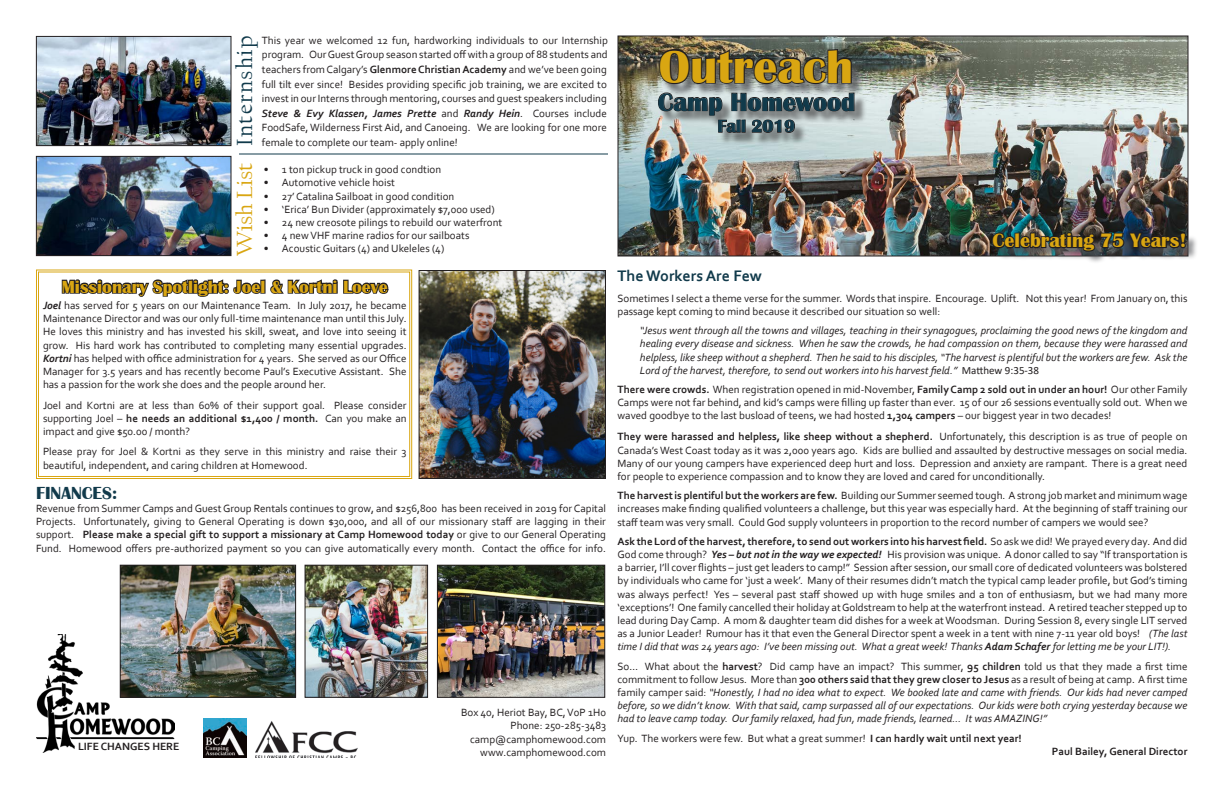
<style>
.page{position:relative;width:1224px;height:792px;background:#fff}
.page>*{position:absolute;margin:0;border:0;box-sizing:border-box;transform-origin:0 0}
.t1{font:700 48px "Britannic";color:#d9a612}
.t2{font:700 26px "Britannic";color:#113a4b}
.t3{font:23px "Californian FB";letter-spacing:.055em;color:#113a4b}
.t4{font:23px "Californian FB";color:#d9a612}
.t5{font:700 20px "Britannic";color:#d9a612}
.t6{font:700 18px "Britannic";color:#d9a612}
.t7{font:700 18px "Britannic";color:#113a4b}
.t8{font:700 16px "Corbel";color:#113a4b}
.t9{font:11px/13.2px "Corbel";color:#231f20;text-align:justify}
.t10{font:italic 11px/13.2px "Corbel";color:#231f20;text-align:justify}
.t11{font:700 11px "Corbel";color:#231f20}
.s1{font-weight:700}
.s2{font-weight:700;font-style:italic}
.s3{font-family:"Calibri";font-style:normal}
.s4{font-style:italic}
.s5{font-style:normal}
.s6{font-weight:700;font-style:normal}
</style>
<div class="page">
<svg style="left:36px;top:269px;width:377px;height:210px"></svg>
<div style="left:38px;top:272px;width:372px;height:205px;border:1px solid #d9a612"></div>
<img style="left:620px;top:38px;width:566px;height:216px">
<div style="left:618px;top:36px;width:570px;height:220px;border:1px solid #231f20"></div>
<img style="left:256px;top:721px;width:102px;height:37px">
<img style="left:203px;top:718px;width:44px;height:40px">
<img style="left:421px;top:272px;width:183px;height:205px">
<div style="left:419px;top:270px;width:187px;height:209px;border:1px solid #231f20"></div>
<img style="left:36px;top:634px;width:139px;height:118px">
<div style="left:661px;top:51px;width:203px;height:45px;background:#515256;opacity:.75"></div>
<img style="left:658px;top:48px;width:195px;height:37px">
<div style="left:660px;top:94px;width:207px;height:51px;background:#231f20;opacity:.6"></div>
<svg style="left:658px;top:92px;width:197px;height:41px;background:#9ba2a2"></svg>
<img style="left:307px;top:567px;width:119px;height:129px">
<div style="left:305px;top:565px;width:123px;height:133px;border:1px solid #231f20"></div>
<img style="left:38px;top:38px;width:191px;height:106px">
<div style="left:36px;top:36px;width:195px;height:110px;border:1px solid #231f20"></div>
<img style="left:38px;top:158px;width:191px;height:96px">
<div style="left:36px;top:156px;width:195px;height:100px;border:1px solid #231f20"></div>
<svg style="left:61px;top:269px;width:328px;height:29px"></svg>
<img style="left:122px;top:567px;width:172px;height:129px">
<div style="left:120px;top:565px;width:176px;height:133px;border:1px solid #231f20"></div>
<img style="left:439px;top:567px;width:164px;height:129px">
<div style="left:437px;top:565px;width:168px;height:133px;border:1px solid #231f20"></div>
<div style="left:229px;top:158px;width:30px;height:103px;background:#fff"></div>
<div style="left:994px;top:234px;width:204px;height:30px;background:#515256;opacity:.75"></div>
<img style="left:991px;top:212px;width:196px;height:41px">
<hr style="left:239px;top:154px;width:369px;height:1px;background:#113a4b">
<p class="t3" style="left:232px;top:146px;width:112px;rotate:-90deg">Internship</p>
<p class="t9" style="left:262px;top:32px;width:348px;line-height:14.6px">This year we welcomed 12 fun, hardworking individuals to our Internship program. Our Guest Group season started off with a group of 88 students and teachers from Calgary’s <span class="s1">Glenmore Christian Academy</span> and we’ve been going full tilt ever since! Besides providing specific job training, we are excited to invest in our Interns through mentoring, courses and guest speakers including <span class="s2">Steve &amp; Evy Klassen, James Prette</span> and <span class="s2">Randy Hein</span>. Courses include FoodSafe, Wilderness First Aid, and Canoeing. We are looking for one more female to complete our team- apply online!</p>
<p class="t1" style="left:659px;top:40px;width:196px">Outreach</p>
<p class="t2" style="left:658px;top:87px;width:199px">Camp Homewood</p>
<p class="t7" style="left:718px;top:116px;width:79px">Fall 2019</p>
<p class="t4" style="left:232px;top:256px;width:95px;rotate:-90deg">Wish List</p>
<p class="t9" style="left:264px;top:163px;width:179px">• 1 ton pickup truck in good condtion</p>
<p class="t9" style="left:264px;top:176px;width:133px">• Automotive vehicle hoist</p>
<p class="t9" style="left:264px;top:189px;width:192px">• 27’ Catalina Sailboat in good condition</p>
<p class="t9" style="left:264px;top:202px;width:232px">• ‘Erica’ Bun Divider (approximately $7,000 used)</p>
<p class="t9" style="left:264px;top:215px;width:240px">• 24 new creosote pilings to rebuild our waterfront</p>
<p class="t9" style="left:264px;top:229px;width:207px">• 4 new VHF marine radios for our sailboats</p>
<p class="t9" style="left:264px;top:242px;width:182px">• Acoustic Guitars (4) and Ukeleles (4)</p>
<p class="t5" style="left:993px;top:229px;width:196px">Celebrating 75 Years!</p>
<p class="t6" style="left:62px;top:277px;width:328px">Missionary Spotlight: Joel &amp; Kortni Loeve</p>
<p class="t9" style="left:43px;top:299px;width:365px"><span class="s2">Joel</span> has served for 5 years on our Maintenance Team. In July 2017, he became Maintenance Director and was our only full-time maintenance man until this July.<br>He loves this ministry and has invested his skill, sweat, and love into seeing it grow. His hard work has contributed to completing many essential upgrades.<br><span class="s2">Kortni</span> has helped with office administration for 4 years. She served as our Office Manager for 3.5 years and has recently become Paul’s Executive Assistant. She has a passion for the work she does and the people around her.</p>
<p class="t9" style="left:43px;top:398px;width:365px">Joel and Kortni are at less than 60% of their support goal. Please consider supporting Joel – <span class="s1">he needs an additional $1,400 / month.</span> Can you make an impact and give $50.00 / month?</p>
<p class="t9" style="left:43px;top:445px;width:365px">Please pray for Joel &amp; Kortni as they serve in this ministry and raise their 3 beautiful, independent, and caring children at Homewood.</p>
<p class="t7" style="left:36px;top:483px;width:83px">FINANCES:</p>
<p class="t9" style="left:36px;top:501px;width:572px">Revenue from Summer Camps and Guest Group Rentals continues to grow, and $256,800 has been received in 2019 for Capital Projects. Unfortunately, giving to General Operating is down $30,000, and all of our missionary staff are lagging in their support. <span class="s1">Please make a special gift to support a missionary at Camp Homewood today</span> or give to our General Operating Fund. Homewood offers pre-authorized payment so you can give automatically every month. Contact the office for info.</p>
<p class="t11" style="left:78px;top:740px;width:103px">LIFE CHANGES HERE</p>
<p class="t9" style="left:461px;top:706px;width:146px">Box 40, Heriot Bay, BC, V0P 1H0</p>
<p class="t9" style="left:510px;top:719px;width:97px">Phone: 250-285-3483</p>
<p class="t9" style="left:470px;top:732px;width:137px;text-align:right">camp@camphomewood.com www.camphomewood.com</p>
<p class="t8" style="left:618px;top:266px;width:146px">The Workers Are Few</p>
<p class="t9" style="left:618px;top:291px;width:571px">Sometimes I select a theme verse for the summer. Words that inspire. Encourage. Uplift. Not this year! From January on, this passage kept coming to mind because it described our situation so well:</p>
<p class="t10" style="left:640px;top:324px;width:549px">“Jesus went through all the towns and villages, teaching in their synagogues, proclaiming the good news of the kingdom and healing every disease and sickness. When he saw the crowds, he had compassion on them, because they were harassed and helpless, like sheep without a shepherd. Then he said to his disciples, “The harvest is plentiful but the workers are few. Ask the Lord of the harvest, therefore, to send out workers into his harvest field.” <span class="s3">Matthew 9:35-38</span></p>
<p class="t9" style="left:618px;top:382px;width:572px"><span class="s1">There were crowds.</span> When registration opened in mid-November, <span class="s1">Family Camp 2 sold out in under an hour!</span> Our other Family Camps were not far behind, and kid’s camps were filling up faster than ever. 15 of our 26 sessions eventually sold out. When we waved goodbye to the last busload of teens, we had hosted <span class="s1">1,304 campers</span> – our biggest year in two decades!</p>
<p class="t9" style="left:618px;top:430px;width:572px"><span class="s1">They were harassed and helpless, like sheep without a shepherd.</span> Unfortunately, this description is as true of people on Canada’s West Coast today as it was 2,000 years ago. Kids are bullied and assaulted by destructive messages on social media.<br>Many of our young campers have experienced deep hurt and loss. Depression and anxiety are rampant. There is a great need for people to experience compassion and to know they are loved and cared for unconditionally.</p>
<p class="t9" style="left:618px;top:489px;width:572px"><span class="s1">The harvest is plentiful but the workers are few.</span> Building our Summer seemed tough. A strong job market and minimum wage increases make finding qualified volunteers a challenge, but this year was especially hard. At the beginning of staff training our staff team was very small. Could God supply volunteers in proportion to the record number of campers we would see?</p>
<p class="t9" style="left:618px;top:534px;width:572px"><span class="s1">Ask the Lord of the harvest, therefore, to send out workers into his harvest field.</span> So ask we did! We prayed every day. And did God come through? <span class="s2">Yes – but not in the way we expected!</span> His provision was unique. A donor called to say “If transportation is a barrier, I’ll cover flights – just get leaders to camp!” Session after session, our small core of dedicated volunteers was bolstered by individuals who came for ‘just a week’. Many of their resumes didn’t match the typical camp leader profile, but God’s timing was always perfect! Yes – several past staff showed up with huge smiles and a ton of enthusiasm, but we had many more ‘exceptions’! One family cancelled their holiday at Goldstream to help at the waterfront instead. A retired teacher stepped up to lead during Day Camp. A mom &amp; daughter team did dishes for a week at Woodsman. During Session 8, every single LIT served as a Junior Leader! Rumour has it that even the General Director spent a week in a tent with nine 7-11 year old boys! <span class="s4">(The last time I did that was 24 years ago: I’ve been missing out. What a great week! Thanks</span> <span class="s2">Adam Schafer</span> <span class="s4">for letting me be your LIT!).</span></p>
<p class="t10" style="left:618px;top:659px;width:572px"><span class="s5">So… What about the</span> <span class="s6">harvest</span><span class="s5">? Did camp have an impact? This summer,</span> <span class="s6">95 children</span> <span class="s5">told us that they made a first time commitment to follow Jesus. More than</span> <span class="s6">300 others said that they grew closer to Jesus</span> <span class="s5">as a result of being at camp. A first time family camper said:</span> “Honestly, I had no idea what to expect. We booked late and came with friends. Our kids had never camped before, so we didn’t know. With that said, camp surpassed all of our expectations. Our kids were both crying yesterday because we had to leave camp today. Our family relaxed, had fun, made friends, learned… It was AMAZING!”</p>
<p class="t9" style="left:618px;top:731px;width:406px">Yup. The workers were few. But what a great summer! <span class="s1">I can hardly wait until next year!</span></p>
<p class="t11" style="left:1052px;top:744px;width:137px">Paul Bailey, General Director</p>
</div>
